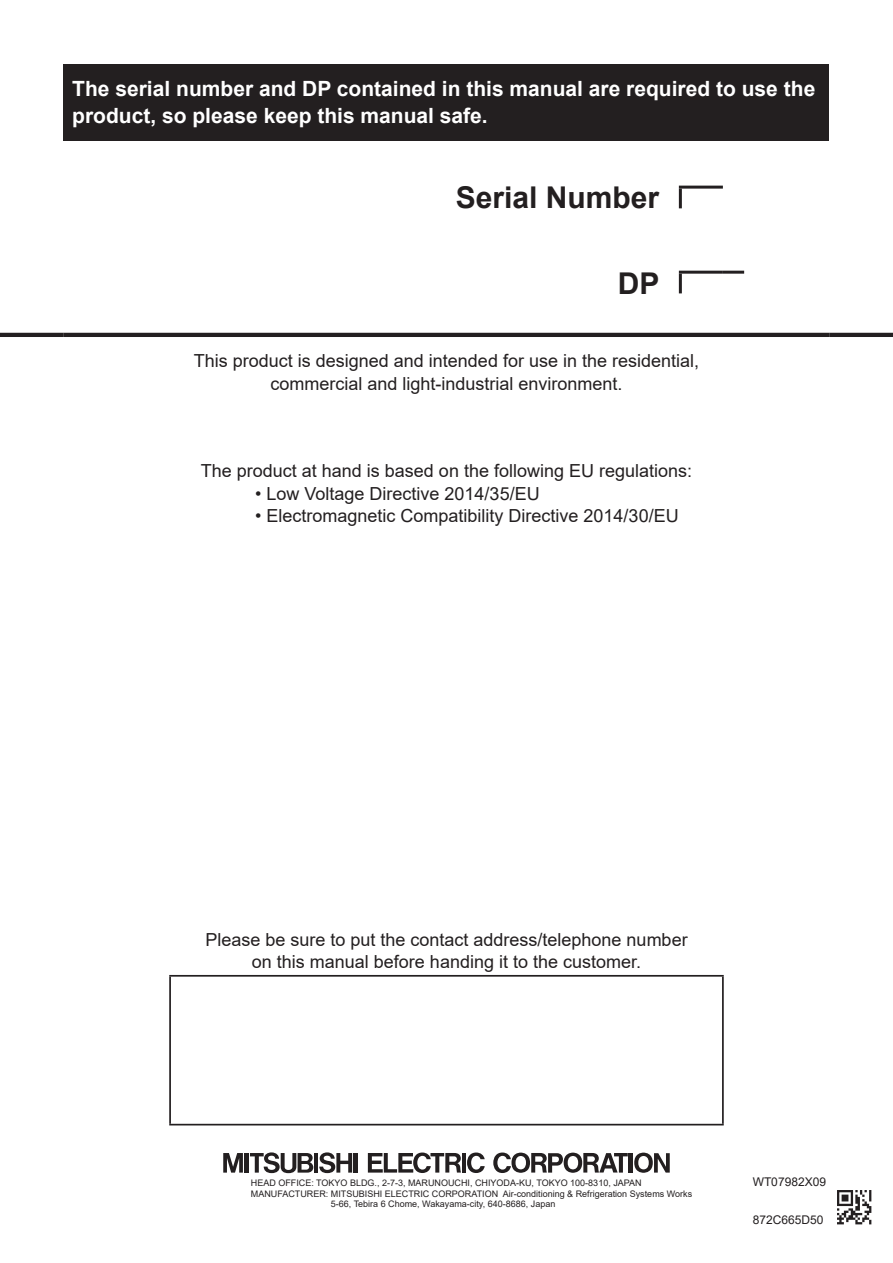
<style>
.page{position:relative;width:893px;height:1263px;background:#fff}
.page>*{position:absolute;margin:0;border:0;box-sizing:border-box;transform-origin:0 0}
.t1{font:700 30px "Arial";color:#231f20}
.t2{font:700 21px/27px "Arial";color:#fff}
.t3{font:18px/22.5px "Arial";color:#231f20;text-align:center}
.t4{font:12px "Arial";color:#231f20}
.t5{font:9px "Arial";color:#231f20}
</style>
<div class="page">
<hr style="left:0;top:333px;width:64px;height:4px;background:#231f20">
<hr style="left:64px;top:333px;width:765px;height:4px;background:#231f20">
<hr style="left:829px;top:333px;width:64px;height:4px;background:#231f20">
<hr style="left:169px;top:975px;width:555px;height:2px;background:#231f20">
<hr style="left:169px;top:977px;width:2px;height:147px;background:#231f20">
<hr style="left:722px;top:977px;width:2px;height:147px;background:#231f20">
<hr style="left:169px;top:1124px;width:555px;height:1px;background:#231f20">
<svg style="left:223px;top:1153px;width:20px;height:19px"></svg>
<hr style="left:314px;top:1153px;width:4px;height:19px;background:#231f20">
<hr style="left:354px;top:1153px;width:4px;height:19px;background:#231f20">
<hr style="left:245px;top:1153px;width:4px;height:19px;background:#231f20">
<svg style="left:250px;top:1152px;width:63px;height:21px"></svg>
<svg style="left:319px;top:1152px;width:33px;height:21px"></svg>
<svg style="left:467px;top:1152px;width:18px;height:21px"></svg>
<hr style="left:629px;top:1153px;width:4px;height:19px;background:#231f20">
<hr style="left:462px;top:1153px;width:4px;height:19px;background:#231f20">
<svg style="left:368px;top:1152px;width:93px;height:21px"></svg>
<svg style="left:493px;top:1152px;width:135px;height:21px"></svg>
<svg style="left:634px;top:1152px;width:36px;height:21px"></svg>
<div style="left:64px;top:64px;width:765px;height:76px;background:#231f20"></div>
<hr style="left:679px;top:186px;width:44px;height:3px;background:#231f20">
<hr style="left:679px;top:189px;width:3px;height:19px;background:#231f20">
<hr style="left:679px;top:271px;width:44px;height:3px;background:#231f20">
<hr style="left:679px;top:274px;width:3px;height:19px;background:#231f20">
<hr style="left:723px;top:271px;width:21px;height:3px;background:#231f20">
<img style="left:837px;top:1190px;width:35px;height:35px">
<p class="t2" style="left:72px;top:75px;width:744px">The serial number and DP contained in this manual are required to use the product, so please keep this manual safe.</p>
<h1 class="t1" style="left:456px;top:177px;width:205px">Serial Number</h1>
<h1 class="t1" style="left:618px;top:262px;width:43px">DP</h1>
<p class="t3" style="left:194px;top:350px;width:507px">This product is designed and intended for use in the residential, commercial and light-industrial environment.</p>
<p class="t3" style="left:201px;top:460px;width:493px">The product at hand is based on the following EU regulations:</p>
<p class="t3" style="left:255px;top:482px;width:286px">• Low Voltage Directive 2014/35/EU</p>
<p class="t3" style="left:255px;top:505px;width:425px">• Electromagnetic Compatibility Directive 2014/30/EU</p>
<p class="t3" style="left:205px;top:928px;width:484px">Please be sure to put the contact address/telephone number on this manual before handing it to the customer.</p>
<p class="t5" style="left:251px;top:1177px;width:392px">HEAD OFFICE: TOKYO BLDG., 2-7-3, MARUNOUCHI, CHIYODA-KU, TOKYO 100-8310, JAPAN</p>
<p class="t5" style="left:251px;top:1187px;width:443px">MANUFACTURER: MITSUBISHI ELECTRIC CORPORATION Air-conditioning &amp; Refrigeration Systems Works</p>
<p class="t5" style="left:331px;top:1198px;width:226px">5-66, Tebira 6 Chome, Wakayama-city, 640-8686, Japan</p>
<p class="t4" style="left:753px;top:1173px;width:75px">WT07982X09</p>
<p class="t4" style="left:753px;top:1212px;width:72px">872C665D50</p>
</div>
